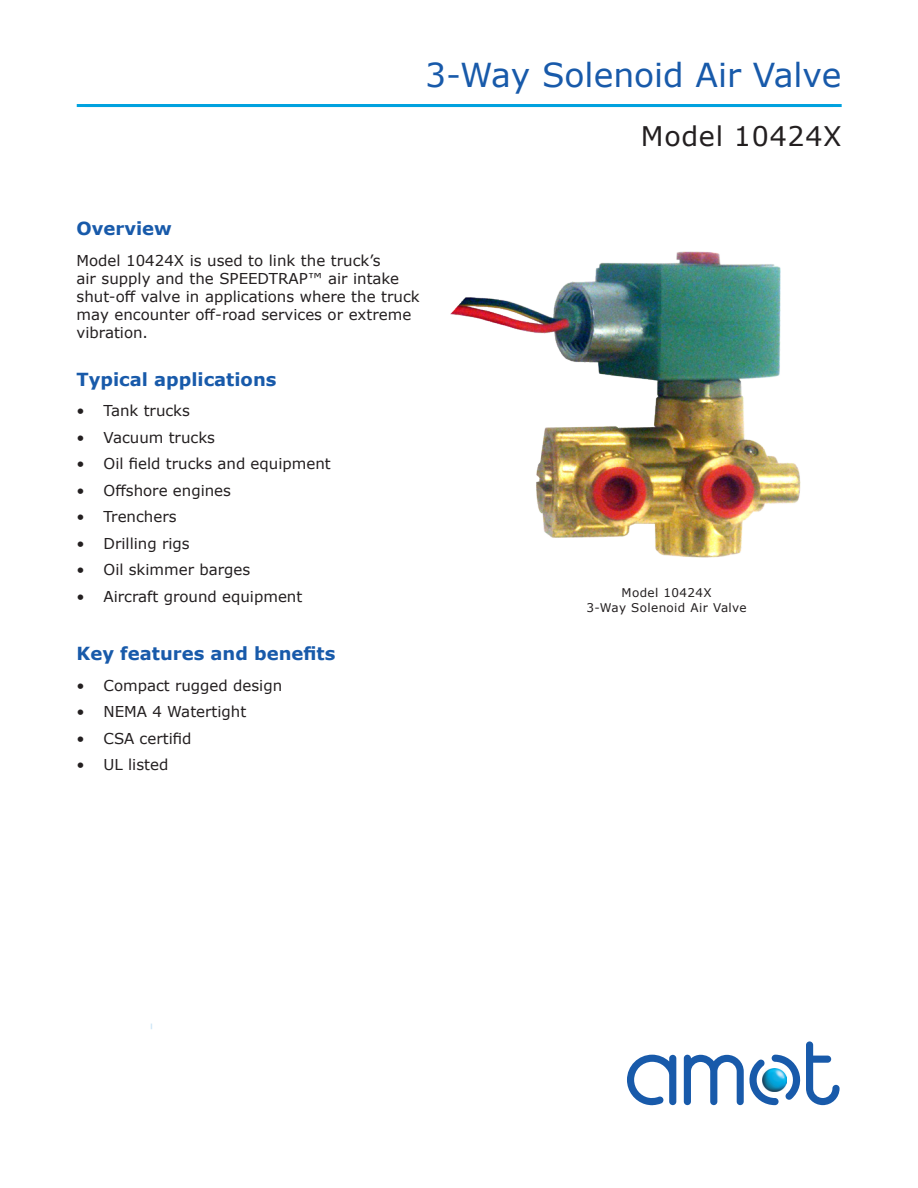
<style>
.page{position:relative;width:918px;height:1188px;background:#fff}
.page>*{position:absolute;margin:0;border:0;box-sizing:border-box;transform-origin:0 0}
.Product_name{font:33px "Verdana";color:#185aaa}
.Product_subtitle{font:27px "Verdana";letter-spacing:.025em;color:#231f20}
.Subtitle{font:700 18px "Verdana";color:#185aaa}
.Body_text{font:15px/18px "Verdana";color:#231f20}
.Label{font:12px/14.4px "Verdana";letter-spacing:.03em;color:#231f20;text-align:center}
</style>
<div class="page">
<hr style="left:77px;top:104px;width:765px;height:3px;background:#00a2df">
<svg style="left:627px;top:1055px;width:49px;height:50px"></svg>
<svg style="left:684px;top:1041px;width:156px;height:64px"></svg>
<img style="left:451px;top:251px;width:350px;height:307px">
<p class="Product_name" style="left:425px;top:53px;width:418px">3-Way Solenoid Air Valve</p>
<p class="Product_subtitle" style="left:641px;top:118px;width:202px">Model 10424X</p>
<p class="Subtitle" style="left:77px;top:216px;width:97px">Overview</p>
<p class="Body_text" style="left:77px;top:252px;width:345px">Model 10424X is used to link the truck’s<br>air supply and the SPEEDTRAP™ air intake shut-off valve in applications where the truck may encounter off-road services or extreme vibration.</p>
<p class="Subtitle" style="left:77px;top:366px;width:201px">Typical applications</p>
<p class="Body_text" style="left:77px;top:402px;width:115px">• Tank trucks</p>
<p class="Body_text" style="left:77px;top:428px;width:140px">• Vacuum trucks</p>
<p class="Body_text" style="left:77px;top:455px;width:256px">• Oil field trucks and equipment</p>
<p class="Body_text" style="left:77px;top:481px;width:156px">• Offshore engines</p>
<p class="Body_text" style="left:77px;top:508px;width:102px">• Trenchers</p>
<p class="Body_text" style="left:77px;top:534px;width:115px">• Drilling rigs</p>
<p class="Body_text" style="left:77px;top:561px;width:175px">• Oil skimmer barges</p>
<p class="Body_text" style="left:77px;top:587px;width:227px">• Aircraft ground equipment</p>
<p class="Subtitle" style="left:77px;top:640px;width:260px">Key features and benefits</p>
<p class="Body_text" style="left:77px;top:676px;width:207px">• Compact rugged design</p>
<p class="Body_text" style="left:77px;top:702px;width:171px">• NEMA 4 Watertight</p>
<p class="Body_text" style="left:77px;top:729px;width:117px">• CSA certifid</p>
<p class="Body_text" style="left:77px;top:755px;width:93px">• UL listed</p>
<p class="Label" style="left:586px;top:585px;width:162px">Model 10424X<br>3-Way Solenoid Air Valve</p>
</div>
